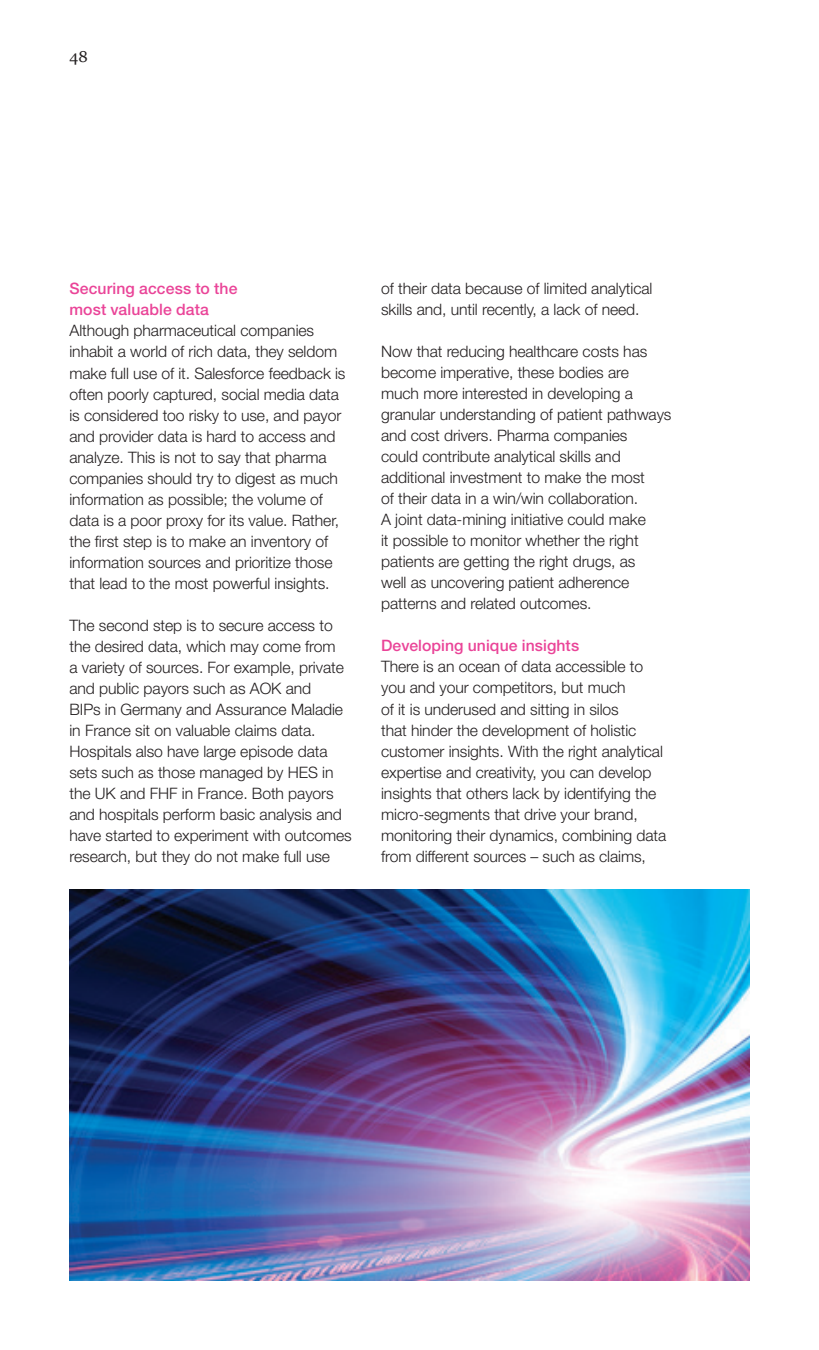
<style>
.page{position:relative;width:819px;height:1350px;background:#fff}
.page>*{position:absolute;margin:0;border:0;box-sizing:border-box;transform-origin:0 0}
.t1{font:300 15.75px/21px "Helvetica Neue LT Std";letter-spacing:-.005em;color:#231f20}
.t2{font:500 15.75px/21px "Helvetica Neue LT Std";letter-spacing:.005em;color:#ea4498}
.t3{font:15.75px "Georgia";color:#231f20}
</style>
<div class="page">
<img style="left:69px;top:889px;width:680px;height:391px">
<p class="t3" style="left:69px;top:47px;width:20px">48</p>
<p class="t2" style="left:69px;top:278px;width:169px">Securing access to the most valuable data</p>
<p class="t1" style="left:69px;top:320px;width:277px">Although pharmaceutical companies inhabit a world of rich data, they seldom make full use of it. Salesforce feedback is often poorly captured, social media data is considered too risky to use, and payor and provider data is hard to access and analyze. This is not to say that pharma companies should try to digest as much information as possible; the volume of data is a poor proxy for its value. Rather, the first step is to make an inventory of information sources and prioritize those that lead to the most powerful insights.</p>
<p class="t1" style="left:69px;top:614px;width:284px">The second step is to secure access to the desired data, which may come from<br>a variety of sources. For example, private and public payors such as AOK and<br>BIPs in Germany and Assurance Maladie in France sit on valuable claims data.<br>Hospitals also have large episode data sets such as those managed by HES in the UK and FHF in France. Both payors and hospitals perform basic analysis and have started to experiment with outcomes research, but they do not make full use</p>
<p class="t1" style="left:381px;top:278px;width:273px">of their data because of limited analytical skills and, until recently, a lack of need.</p>
<p class="t1" style="left:381px;top:341px;width:292px">Now that reducing healthcare costs has become imperative, these bodies are<br>much more interested in developing a granular understanding of patient pathways and cost drivers. Pharma companies<br>could contribute analytical skills and additional investment to make the most<br>of their data in a win/win collaboration.<br>A joint data-mining initiative could make<br>it possible to monitor whether the right patients are getting the right drugs, as<br>well as uncovering patient adherence patterns and related outcomes.</p>
<p class="t2" style="left:381px;top:635px;width:199px">Developing unique insights</p>
<p class="t1" style="left:381px;top:656px;width:287px">There is an ocean of data accessible to you and your competitors, but much<br>of it is underused and sitting in silos<br>that hinder the development of holistic customer insights. With the right analytical expertise and creativity, you can develop insights that others lack by identifying the micro-segments that drive your brand, monitoring their dynamics, combining data from different sources – such as claims,</p>
</div>
